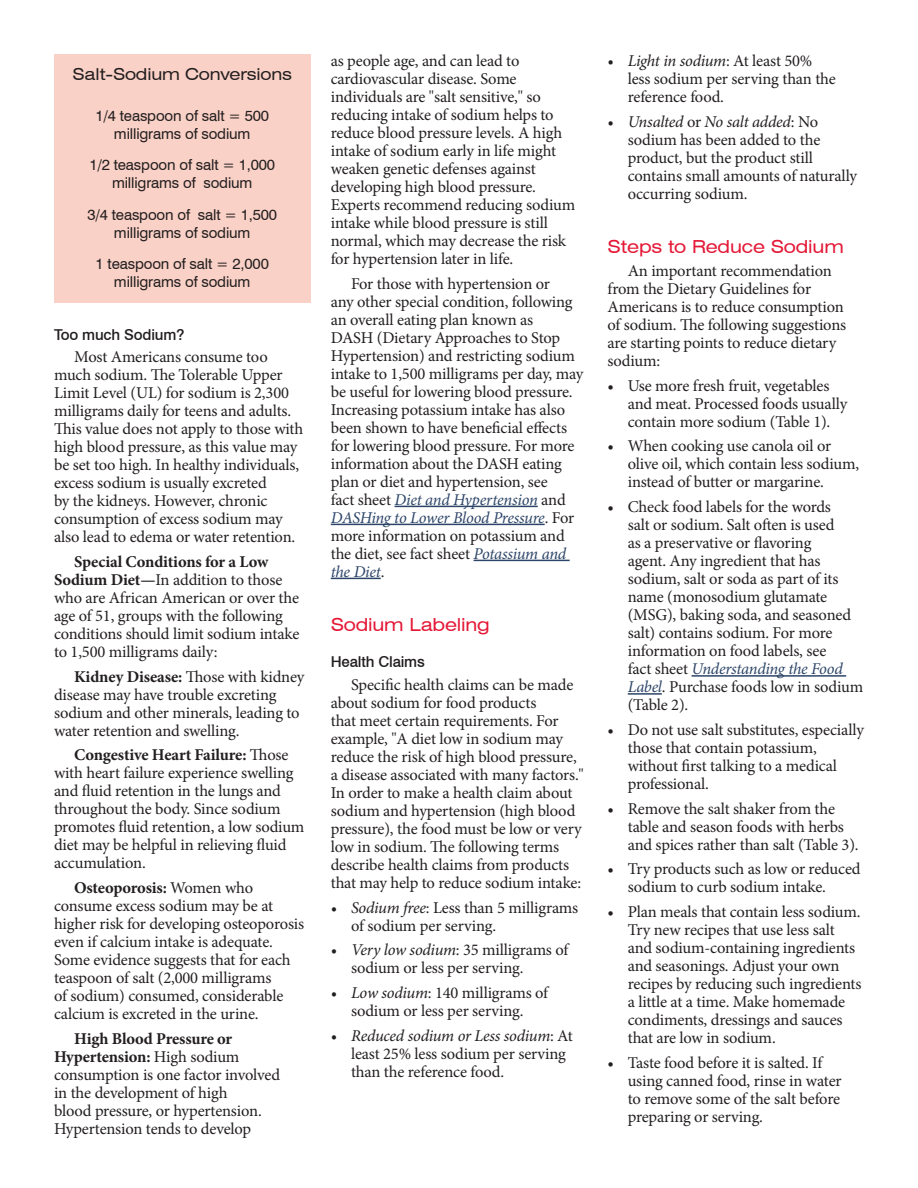
<style>
.page{position:relative;width:918px;height:1188px;background:#fff}
.page>*{position:absolute;margin:0;border:0;box-sizing:border-box;transform-origin:0 0}
.subhead_1{font:expanded 18px "Swiss 721 BT";letter-spacing:-.01em;color:#e51836}
.body{font:16.5px/18px "Minion Pro";letter-spacing:-.01em;color:#231f20}
.subhead_2{font:16.5px/18px "Minion Pro";letter-spacing:-.01em;color:#231f20}
.body_bullet_indent{font:16.5px/18px "Minion Pro";letter-spacing:-.01em;color:#231f20}
.Sidebar_subhead{font:expanded 16.5px "Swiss 721 BT";letter-spacing:-.01em;color:#231f20}
.Sidebar_subhead-2{font:15px/18px "Swiss 721 BT";letter-spacing:-.01em;color:#231f20;text-align:center}
.subhead_2-2{font:500 15px "Swiss 721 BT";letter-spacing:-.01em;color:#231f20}
.s1{font-weight:700}
.s2{font-style:italic;color:#2d4568}
.s3{font-style:italic}
</style>
<div class="page">
<hr style="left:395px;top:506px;width:143px;height:1px;background:#2d4568">
<hr style="left:331px;top:524px;width:214px;height:1px;background:#2d4568">
<hr style="left:474px;top:560px;width:96px;height:1px;background:#2d4568">
<hr style="left:331px;top:578px;width:50px;height:1px;background:#2d4568">
<hr style="left:692px;top:675px;width:154px;height:2px;background:#2d4568">
<hr style="left:628px;top:693px;width:34px;height:2px;background:#2d4568">
<div style="left:54px;top:54px;width:256px;height:248px;background:#fad1c6"></div>
<p class="Sidebar_subhead" style="left:73px;top:64px;width:221px">Salt-Sodium Conversions</p>
<p class="Sidebar_subhead-2" style="left:95px;top:106px;width:175px">1/4 teaspoon of salt = 500 milligrams of sodium</p>
<p class="Sidebar_subhead-2" style="left:89px;top:156px;width:187px">1/2 teaspoon of salt = 1,000 milligrams of sodium</p>
<p class="Sidebar_subhead-2" style="left:87px;top:205px;width:191px">3/4 teaspoon of salt = 1,500 milligrams of sodium</p>
<p class="Sidebar_subhead-2" style="left:96px;top:255px;width:175px">1 teaspoon of salt = 2,000 milligrams of sodium</p>
<p class="subhead_2-2" style="left:54px;top:325px;width:132px">Too much Sodium?</p>
<p class="body" style="left:54px;top:348px;width:251px;text-indent:20px">Most Americans consume too much sodium. The Tolerable Upper Limit Level (UL) for sodium is 2,300 milligrams daily for teens and adults.<br>This value does not apply to those with high blood pressure, as this value may be set too high. In healthy individuals, excess sodium is usually excreted<br>by the kidneys. However, chronic consumption of excess sodium may also lead to edema or water retention.</p>
<p class="body" style="left:54px;top:553px;width:247px;text-indent:20px"><span class="s1">Special Conditions for a Low Sodium Diet—</span>In addition to those who are African American or over the age of 51, groups with the following conditions should limit sodium intake to 1,500 milligrams daily:</p>
<p class="body" style="left:54px;top:668px;width:252px;text-indent:20px"><span class="s1">Kidney Disease:</span> Those with kidney disease may have trouble excreting sodium and other minerals, leading to water retention and swelling.</p>
<p class="body" style="left:54px;top:746px;width:252px;text-indent:20px"><span class="s1">Congestive Heart Failure:</span> Those with heart failure experience swelling and fluid retention in the lungs and throughout the body. Since sodium promotes fluid retention, a low sodium diet may be helpful in relieving fluid accumulation.</p>
<p class="body" style="left:54px;top:879px;width:252px;text-indent:20px"><span class="s1">Osteoporosis:</span> Women who consume excess sodium may be at higher risk for developing osteoporosis even if calcium intake is adequate.<br>Some evidence suggests that for each teaspoon of salt (2,000 milligrams<br>of sodium) consumed, considerable calcium is excreted in the urine.</p>
<p class="body" style="left:54px;top:1030px;width:228px;text-indent:20px"><span class="s1">High Blood Pressure or<br>Hypertension:</span> High sodium consumption is one factor involved in the development of high<br>blood pressure, or hypertension.<br>Hypertension tends to develop</p>
<p class="body" style="left:331px;top:52px;width:246px">as people age, and can lead to cardiovascular disease. Some individuals are "salt sensitive," so reducing intake of sodium helps to reduce blood pressure levels. A high intake of sodium early in life might weaken genetic defenses against developing high blood pressure.<br>Experts recommend reducing sodium intake while blood pressure is still normal, which may decrease the risk for hypertension later in life.</p>
<p class="body" style="left:331px;top:275px;width:254px;text-indent:20px">For those with hypertension or<br>any other special condition, following an overall eating plan known as<br>DASH (Dietary Approaches to Stop Hypertension) and restricting sodium intake to 1,500 milligrams per day, may be useful for lowering blood pressure.<br>Increasing potassium intake has also been shown to have beneficial effects for lowering blood pressure. For more information about the DASH eating plan or diet and hypertension, see<br>fact sheet <span class="s2">Diet and Hypertension</span> and <span class="s2">DASHing to Lower Blood Pressure</span>. For more information on potassium and the diet, see fact sheet <span class="s2">Potassium and the Diet</span>.</p>
<p class="subhead_1" style="left:331px;top:614px;width:161px">Sodium Labeling</p>
<p class="subhead_2-2" style="left:331px;top:653px;width:96px">Health Claims</p>
<p class="subhead_2" style="left:331px;top:676px;width:255px;text-indent:20px">Specific health claims can be made about sodium for food products<br>that meet certain requirements. For example, "A diet low in sodium may reduce the risk of high blood pressure, a disease associated with many factors." In order to make a health claim about sodium and hypertension (high blood pressure), the food must be low or very low in sodium. The following terms describe health claims from products that may help to reduce sodium intake:</p>
<p class="body" style="left:351px;top:899px;width:229px;text-indent:-20px"><span class="s3">• Sodium free</span>: Less than 5 milligrams of sodium per serving.</p>
<p class="body" style="left:351px;top:941px;width:219px;text-indent:-20px"><span class="s3">• Very low sodium</span>: 35 milligrams of sodium or less per serving.</p>
<p class="body" style="left:331px;top:984px;width:219px;text-align:center"><span class="s3">• Low sodium</span>: 140 milligrams of sodium or less per serving.</p>
<p class="body" style="left:351px;top:1027px;width:223px;text-indent:-20px"><span class="s3">• Reduced sodium or Less sodium</span>: At least 25% less sodium per serving than the reference food.</p>
<p class="body" style="left:628px;top:52px;width:210px;text-indent:-20px"><span class="s3">• Light in sodium</span>: At least 50% less sodium per serving than the reference food.</p>
<p class="body" style="left:628px;top:113px;width:231px;text-indent:-20px"><span class="s3">• Unsalted</span> or <span class="s3">No salt added</span>: No sodium has been added to the product, but the product still contains small amounts of naturally occurring sodium.</p>
<p class="subhead_1" style="left:608px;top:236px;width:238px">Steps to Reduce Sodium</p>
<p class="body_bullet_indent" style="left:608px;top:262px;width:240px;text-indent:20px">An important recommendation from the Dietary Guidelines for<br>Americans is to reduce consumption of sodium. The following suggestions are starting points to reduce dietary sodium:</p>
<p class="body" style="left:628px;top:377px;width:221px;text-indent:-20px">• Use more fresh fruit, vegetables and meat. Processed foods usually contain more sodium (Table 1).</p>
<p class="body" style="left:628px;top:437px;width:233px;text-indent:-20px">• When cooking use canola oil or olive oil, which contain less sodium, instead of butter or margarine.</p>
<p class="body" style="left:628px;top:498px;width:237px;text-indent:-20px">• Check food labels for the words<br>salt or sodium. Salt often is used<br>as a preservative or flavoring<br>agent. Any ingredient that has sodium, salt or soda as part of its name (monosodium glutamate (MSG), baking soda, and seasoned salt) contains sodium. For more information on food labels, see<br>fact sheet <span class="s2">Understanding the Food<br>Label</span>. Purchase foods low in sodium (Table 2).</p>
<p class="body" style="left:628px;top:721px;width:238px;text-indent:-20px">• Do not use salt substitutes, especially those that contain potassium, without first talking to a medical professional.</p>
<p class="body" style="left:628px;top:800px;width:232px;text-indent:-20px">• Remove the salt shaker from the table and season foods with herbs and spices rather than salt (Table 3).</p>
<p class="body" style="left:628px;top:860px;width:234px;text-indent:-20px">• Try products such as low or reduced sodium to curb sodium intake.</p>
<p class="body" style="left:628px;top:903px;width:235px;text-indent:-20px">• Plan meals that contain less sodium.<br>Try new recipes that use less salt and sodium-containing ingredients and seasonings. Adjust your own recipes by reducing such ingredients a little at a time. Make homemade condiments, dressings and sauces that are low in sodium.</p>
<p class="body" style="left:628px;top:1054px;width:215px;text-indent:-20px">• Taste food before it is salted. If using canned food, rinse in water to remove some of the salt before preparing or serving.</p>
</div>
